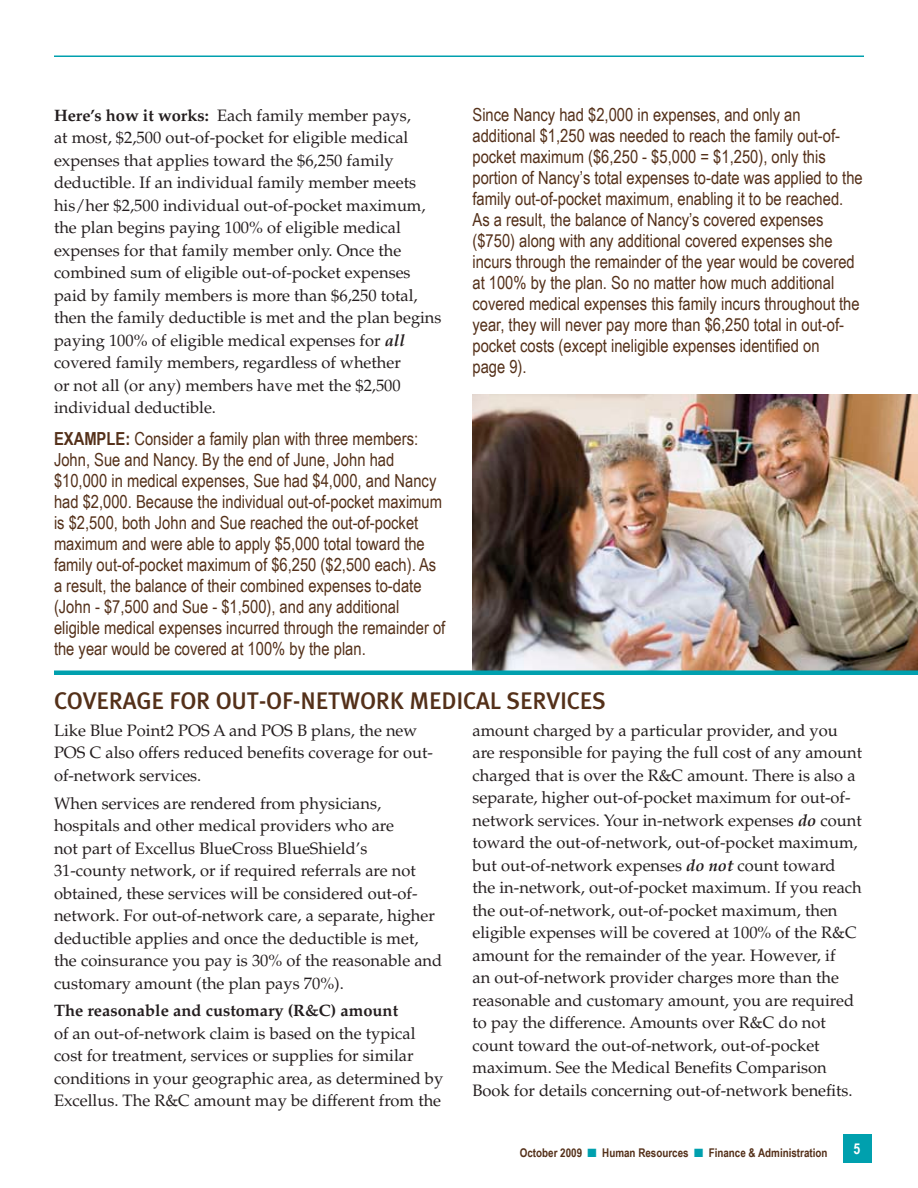
<style>
.page{position:relative;width:918px;height:1188px;background:#fff}
.page>*{position:absolute;margin:0;border:0;box-sizing:border-box;transform-origin:0 0}
.t1{font:500 24px "Meta Plus";letter-spacing:-.01em;color:#543019}
.t2{font:18px/21px "Arial Narrow";color:#543019}
.t3{font:16.5px/22.5px "Palatino";color:#241e1f}
.t4{font:700 16.5px "Palatino";color:#241e1f}
.t5{font:700 12px "Arial Narrow";color:#543019}
.s1{font-weight:700}
.s2{font-weight:700;font-style:italic}
.s3{color:#00a0ae}
</style>
<div class="page">
<div style="left:843px;top:1134px;width:29px;height:29px;background:#00a0ae"></div>
<hr style="left:54px;top:56px;width:810px;height:1px;background:#00a0ae">
<img style="left:472px;top:394px;width:446px;height:276px">
<div style="left:54px;top:670px;width:864px;height:5px;background:#00a0ae"></div>
<p class="t3" style="left:54px;top:104px;width:389px"><span class="s1">Here’s how it works:</span> Each family member pays,<br>at most, $2,500 out-of-pocket for eligible medical expenses that applies toward the $6,250 family deductible. If an individual family member meets his/her $2,500 individual out-of-pocket maximum, the plan begins paying 100% of eligible medical expenses for that family member only. Once the combined sum of eligible out-of-pocket expenses paid by family members is more than $6,250 total, then the family deductible is met and the plan begins paying 100% of eligible medical expenses for <span class="s2">all </span>covered family members, regardless of whether<br>or not all (or any) members have met the $2,500 individual deductible.</p>
<p class="t2" style="left:54px;top:428px;width:393px"><span class="s1">Example:</span> Consider a family plan with three members:<br>John, Sue and Nancy. By the end of June, John had $10,000 in medical expenses, Sue had $4,000, and Nancy had $2,000. Because the individual out-of-pocket maximum is $2,500, both John and Sue reached the out-of-pocket maximum and were able to apply $5,000 total toward the family out-of-pocket maximum of $6,250 ($2,500 each). As a result, the balance of their combined expenses to-date (John - $7,500 and Sue - $1,500), and any additional eligible medical expenses incurred through the remainder of the year would be covered at 100% by the plan.</p>
<p class="t2" style="left:472px;top:104px;width:392px">Since Nancy had $2,000 in expenses, and only an additional $1,250 was needed to reach the family out-of&shy;pocket maximum ($6,250 - $5,000 = $1,250), only this portion of Nancy’s total expenses to-date was applied to the family out-of-pocket maximum, enabling it to be reached.<br>As a result, the balance of Nancy’s covered expenses ($750) along with any additional covered expenses she incurs through the remainder of the year would be covered at 100% by the plan. So no matter how much additional covered medical expenses this family incurs throughout the year, they will never pay more than $6,250 total in out-of&shy;pocket costs (except ineligible expenses identified on<br>page 9).</p>
<h1 class="t1" style="left:54px;top:687px;width:130px">COVERAGE FOR</h1>
<h1 class="t1" style="left:216px;top:687px;width:142px">OUT-OF-N ETWOR</h1>
<h1 class="t1" style="left:390px;top:687px;width:218px">K MEDICAL SERVICES</h1>
<p class="t3" style="left:54px;top:719px;width:381px">Like Blue Point2 POS A and POS B plans, the new<br>POS C also offers reduced benefits coverage for out&shy;of-network services.</p>
<p class="t3" style="left:54px;top:792px;width:390px">When services are rendered from physicians, hospitals and other medical providers who are<br>not part of Excellus BlueCross BlueShield’s 31-county network, or if required referrals are not obtained, these services will be considered out-of&shy;network. For out-of-network care, a separate, higher deductible applies and once the deductible is met, the coinsurance you pay is 30% of the reasonable and customary amount (the plan pays 70%).</p>
<p class="t4" style="left:54px;top:1001px;width:346px">The reasonable and customary (R&amp;C) amount</p>
<p class="t3" style="left:54px;top:1022px;width:391px">of an out-of-network claim is based on the typical cost for treatment, services or supplies for similar conditions in your geographic area, as determined by Excellus. The R&amp;C amount may be different from the</p>
<p class="t3" style="left:472px;top:719px;width:391px">amount charged by a particular provider, and you are responsible for paying the full cost of any amount charged that is over the R&amp;C amount. There is also a separate, higher out-of-pocket maximum for out-of&shy;network services. Your in-network expenses <span class="s2">do</span> count toward the out-of-network, out-of-pocket maximum, but out-of-network expenses <span class="s2">do not</span> count toward the in-network, out-of-pocket maximum. If you reach the out-of-network, out-of-pocket maximum, then eligible expenses will be covered at 100% of the R&amp;C amount for the remainder of the year. However, if<br>an out-of-network provider charges more than the reasonable and customary amount, you are required to pay the difference. Amounts over R&amp;C do not count toward the out-of-network, out-of-pocket maximum. See the Medical Benefits Comparison Book for details concerning out-of-network benefits.</p>
<p class="t5" style="left:520px;top:1145px;width:309px">October 2009 <span class="s3">■</span> Human Resources <span class="s3">■</span> Finance &amp; Administration</p>
</div>
